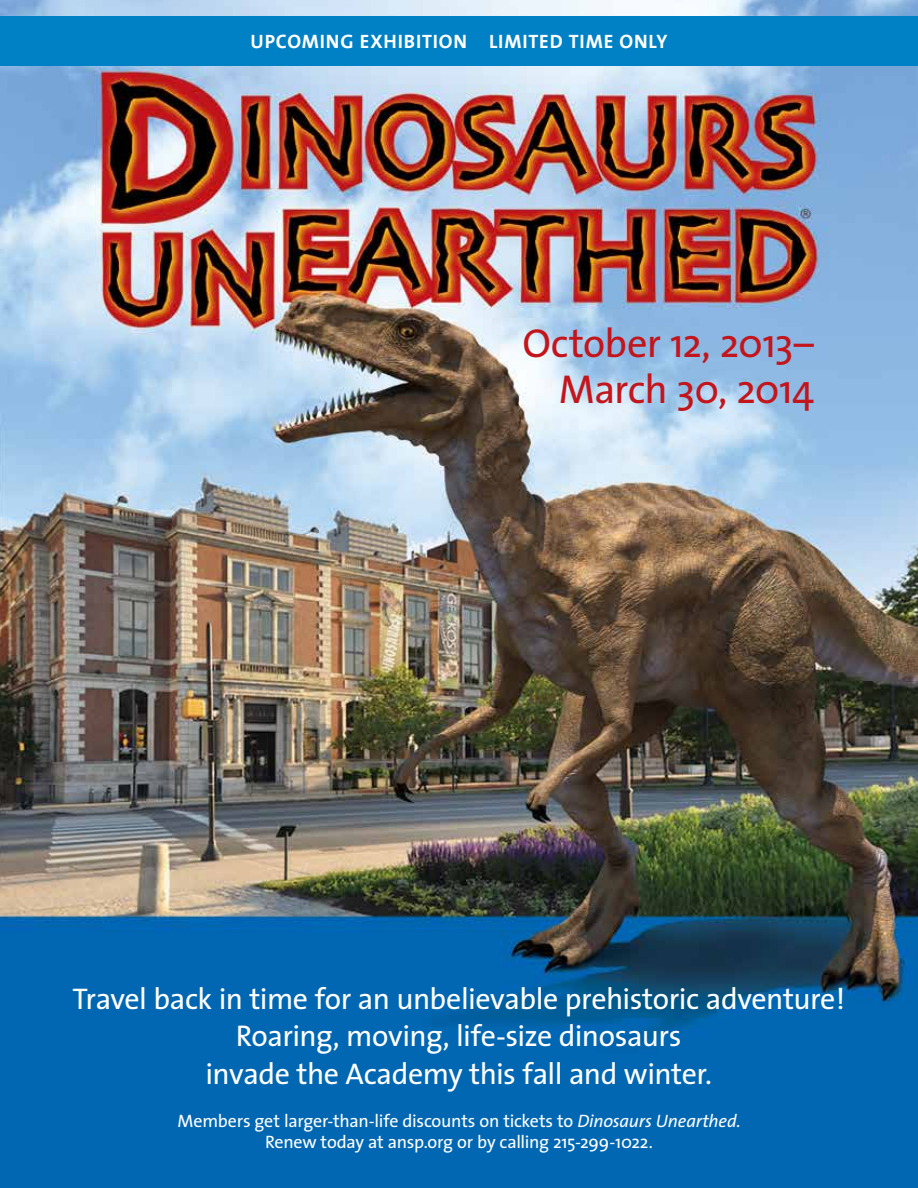
<style>
.page{position:relative;width:918px;height:1188px;background:#fff}
.page>*{position:absolute;margin:0;border:0;box-sizing:border-box;transform-origin:0 0}
.t1{font:40.5px/46.5px "The Sans";letter-spacing:-.02em;color:#c2151c;text-align:right}
.t2{font:30px/37.5px "The Sans";letter-spacing:-.015em;color:#fff;text-align:center}
.t3{font:700 19.5px "The Sans";letter-spacing:.045em;color:#fff}
.t4{font:18px/20.7px "The Sans";letter-spacing:-.015em;color:#fff;text-align:center}
.s1{font-style:italic}
</style>
<div class="page">
<img style="left:0;top:0;width:918px;height:1188px">
<div style="left:0;top:16px;width:918px;height:49px;background:#0081c6"></div>
<p class="t3" style="left:251px;top:25px;width:194px">UPCOMING EXHIBITION</p>
<p class="t3" style="left:489px;top:25px;width:144px">LIMITED TIME ONL</p>
<p class="t3" style="left:656px;top:25px;width:12px">Y</p>
<h1 class="t1" style="left:522px;top:318px;width:293px">October 12, 2013–<br>March 30, 2014</h1>
<p class="t2" style="left:72px;top:979px;width:774px">Travel back in time for an unbelievable prehistoric adventure!<br>Roaring, moving, life-size dinosaurs<br>invade the Academy this fall and winter.</p>
<p class="t4" style="left:178px;top:1110px;width:564px">Members get larger-than-life discounts on tickets to <span class="s1">Dinosaurs Unearthed</span>.<br>Renew today at ansp.org or by calling 215-299-1022.</p>
</div>
